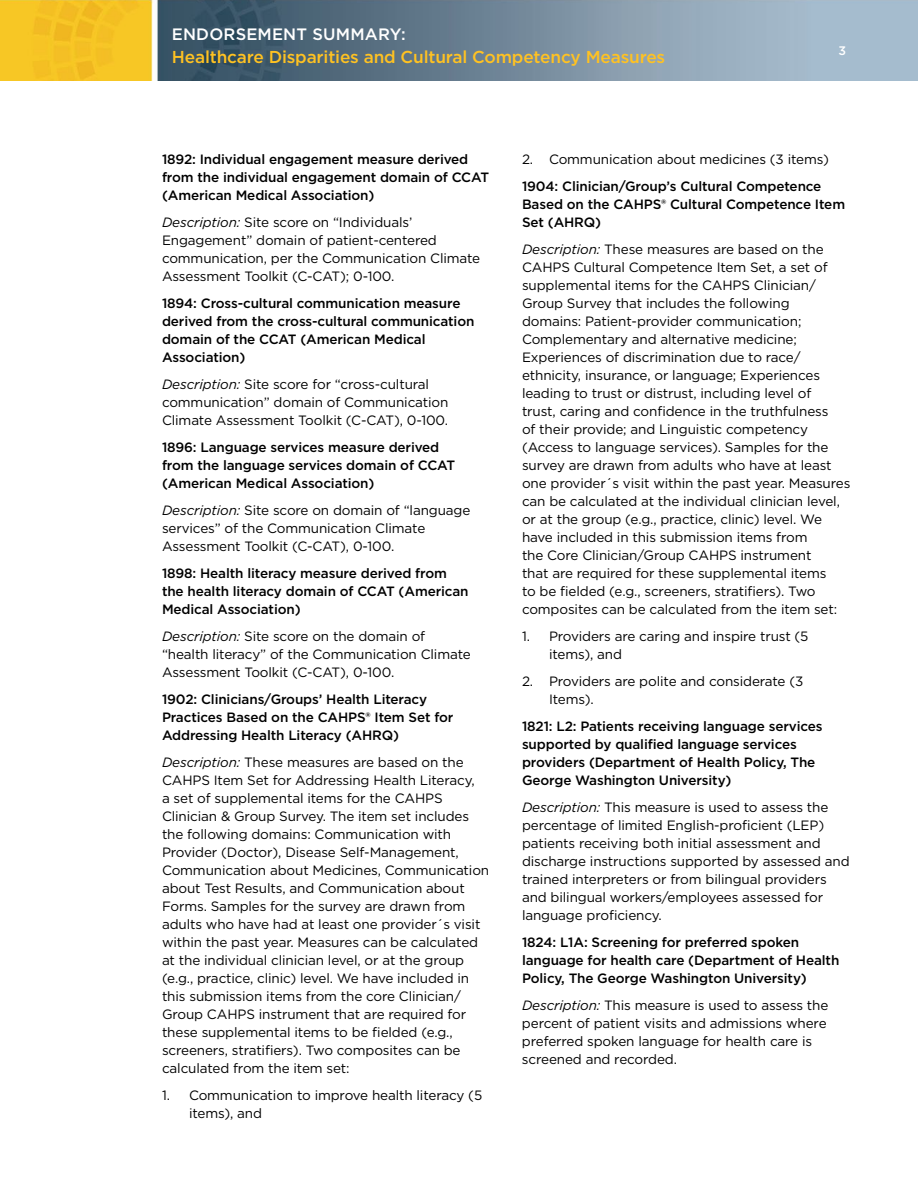
<style>
.page{position:relative;width:918px;height:1188px;background:#fff}
.page>*{position:absolute;margin:0;border:0;box-sizing:border-box;transform-origin:0 0}
.t1{font:500 17.25px "Gotham";letter-spacing:-.01em;color:#ffc222}
.t2{font:500 16.5px "Gotham";letter-spacing:.01em;color:#fff}
.cdp_Body{font:13.5px/18px "Gotham";letter-spacing:-.01em;color:#000}
.cdp_Body-2{font:500 13.5px/18px "Gotham";letter-spacing:-.01em;color:#000}
.t3{font:500 12.3px "Gotham";color:#fff}
.s1{font-style:italic}
</style>
<div class="page">
<img style="left:0;top:0;width:918px;height:81px">
<p class="t2" style="left:172px;top:24px;width:235px">ENDORSEMENT SUMMARY:</p>
<p class="t1" style="left:172px;top:45px;width:495px">Healthcare Disparities and Cultural Competency Measures</p>
<p class="t3" style="left:838px;top:43px;width:9px">3</p>
<p class="cdp_Body-2" style="left:162px;top:150px;width:329px">1892: Individual engagement measure derived from the individual engagement domain of CCAT (American Medical Association)</p>
<p class="cdp_Body" style="left:162px;top:213px;width:320px"><span class="s1">Description:</span> Site score on “Individuals’ Engagement” domain of patient-centered communication, per the Communication Climate Assessment Toolkit (C-CAT); 0-100.</p>
<p class="cdp_Body-2" style="left:162px;top:294px;width:314px">1894: Cross-cultural communication measure derived from the cross-cultural communication domain of the CCAT (American Medical Association)</p>
<p class="cdp_Body" style="left:162px;top:375px;width:288px"><span class="s1">Description:</span> Site score for “cross-cultural communication” domain of Communication<br>Climate Assessment Toolkit (C-CAT), 0-100.</p>
<p class="cdp_Body-2" style="left:162px;top:438px;width:295px">1896: Language services measure derived from the language services domain of CCAT (American Medical Association)</p>
<p class="cdp_Body" style="left:162px;top:501px;width:310px"><span class="s1">Description:</span> Site score on domain of “language services” of the Communication Climate<br>Assessment Toolkit (C-CAT), 0-100.</p>
<p class="cdp_Body-2" style="left:162px;top:564px;width:308px">1898: Health literacy measure derived from the health literacy domain of CCAT (American<br>Medical Association)</p>
<p class="cdp_Body" style="left:162px;top:627px;width:310px"><span class="s1">Description:</span> Site score on the domain of “health literacy” of the Communication Climate<br>Assessment Toolkit (C-CAT), 0-100.</p>
<p class="cdp_Body-2" style="left:162px;top:690px;width:293px">1902: Clinicians/Groups’ Health Literacy<br>Practices Based on the CAHPS® Item Set for<br>Addressing Health Literacy (AHRQ)</p>
<p class="cdp_Body" style="left:162px;top:753px;width:329px"><span class="s1">Description:</span> These measures are based on the CAHPS Item Set for Addressing Health Literacy,<br>a set of supplemental items for the CAHPS Clinician &amp; Group Survey. The item set includes the following domains: Communication with Provider (Doctor), Disease Self-Management, Communication about Medicines, Communication about Test Results, and Communication about Forms. Samples for the survey are drawn from adults who have had at least one provider´s visit within the past year. Measures can be calculated at the individual clinician level, or at the group (e.g., practice, clinic) level. We have included in this submission items from the core Clinician/ Group CAHPS instrument that are required for these supplemental items to be fielded (e.g., screeners, stratifiers). Two composites can be calculated from the item set:</p>
<p class="cdp_Body" style="left:189px;top:1086px;width:295px;text-indent:-27px">1. Communication to improve health literacy (5 items), and</p>
<p class="cdp_Body" style="left:522px;top:150px;width:308px">2. Communication about medicines (3 items)</p>
<p class="cdp_Body-2" style="left:522px;top:177px;width:325px">1904: Clinician/Group’s Cultural Competence<br>Based on the CAHPS® Cultural Competence Item<br>Set (AHRQ)</p>
<p class="cdp_Body" style="left:522px;top:240px;width:330px"><span class="s1">Description:</span> These measures are based on the CAHPS Cultural Competence Item Set, a set of supplemental items for the CAHPS Clinician/ Group Survey that includes the following domains: Patient-provider communication; Complementary and alternative medicine; Experiences of discrimination due to race/ ethnicity, insurance, or language; Experiences leading to trust or distrust, including level of<br>trust, caring and confidence in the truthfulness<br>of their provide; and Linguistic competency (Access to language services). Samples for the survey are drawn from adults who have at least one provider´s visit within the past year. Measures can be calculated at the individual clinician level, or at the group (e.g., practice, clinic) level. We have included in this submission items from<br>the Core Clinician/Group CAHPS instrument<br>that are required for these supplemental items<br>to be fielded (e.g., screeners, stratifiers). Two composites can be calculated from the item set:</p>
<p class="cdp_Body" style="left:549px;top:627px;width:261px;text-indent:-27px">1. Providers are caring and inspire trust (5 items), and</p>
<p class="cdp_Body" style="left:549px;top:672px;width:256px;text-indent:-27px">2. Providers are polite and considerate (3<br>Items).</p>
<p class="cdp_Body-2" style="left:522px;top:717px;width:302px">1821: L2: Patients receiving language services supported by qualified language services providers (Department of Health Policy, The George Washington University)</p>
<p class="cdp_Body" style="left:522px;top:798px;width:329px"><span class="s1">Description:</span> This measure is used to assess the percentage of limited English-proficient (LEP) patients receiving both initial assessment and discharge instructions supported by assessed and trained interpreters or from bilingual providers and bilingual workers/employees assessed for language proficiency.</p>
<p class="cdp_Body-2" style="left:522px;top:933px;width:319px">1824: L1A: Screening for preferred spoken language for health care (Department of Health<br>Policy, The George Washington University)</p>
<p class="cdp_Body" style="left:522px;top:996px;width:308px"><span class="s1">Description:</span> This measure is used to assess the percent of patient visits and admissions where preferred spoken language for health care is screened and recorded.</p>
</div>
